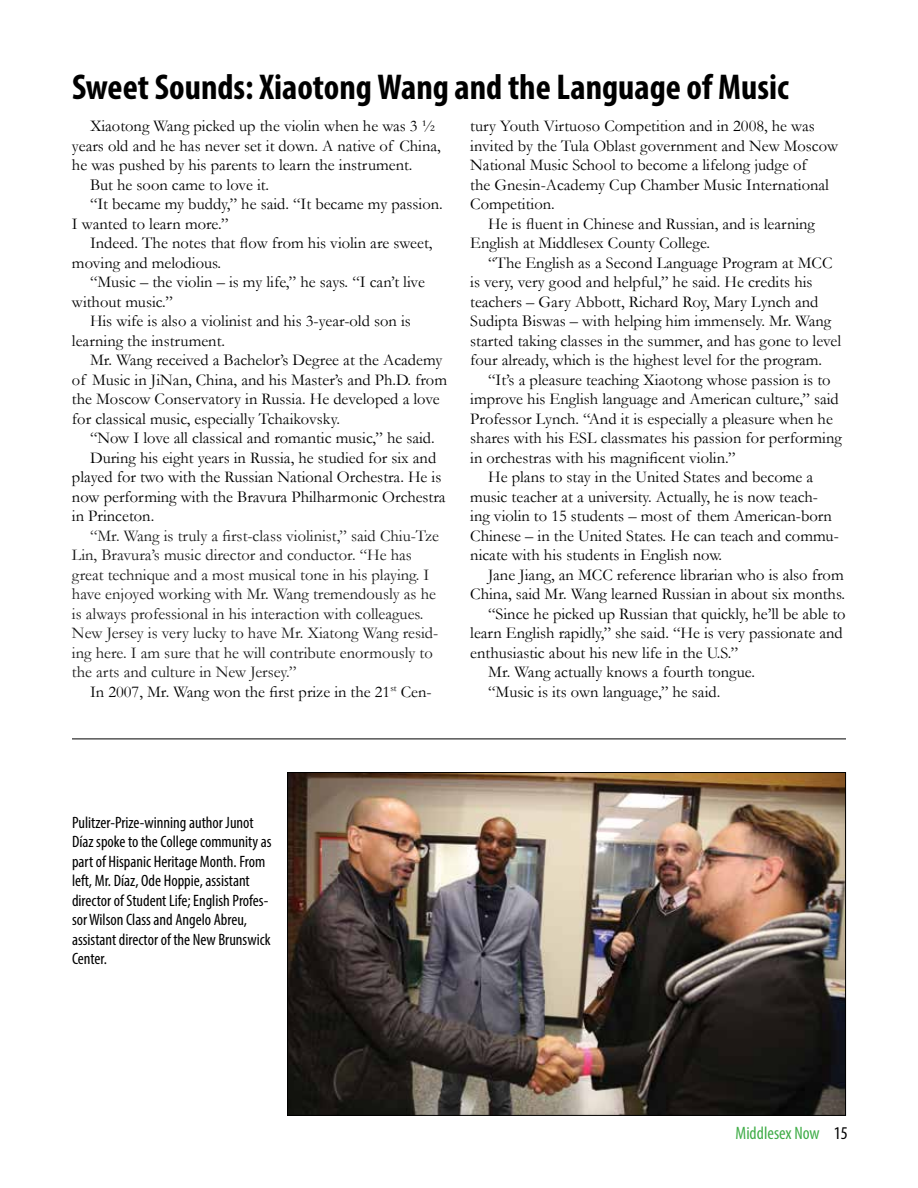
<style>
.page{position:relative;width:918px;height:1188px;background:#fff}
.page>*{position:absolute;margin:0;border:0;box-sizing:border-box;transform-origin:0 0}
.t1{font:700 condensed 36px "Myriad Pro";color:#000}
.t2{font:condensed 18px "Myriad Pro";color:#41ad49}
.t3{font:16.5px/19.5px "Garamond";color:#000}
.t4{font:16.5px/19.5px "Garamond";color:#191919}
.t5{font:condensed 16.5px/19.5px "Myriad Pro";color:#000}
.s1{color:#000}
</style>
<div class="page">
<hr style="left:72px;top:739px;width:774px;height:1px;background:#000">
<img style="left:289px;top:774px;width:555px;height:340px">
<h1 class="t1" style="left:72px;top:65px;width:718px">Sweet Sounds: Xiaotong Wang and the Language of Music</h1>
<p class="t3" style="left:90px;top:116px;width:347px">Xiaotong Wang picked up the violin when he was 3 ½</p>
<p class="t3" style="left:72px;top:136px;width:370px">years old and he has never set it down. A native of China,</p>
<p class="t3" style="left:72px;top:155px;width:342px">he was pushed by his parents to learn the instrument.</p>
<p class="t3" style="left:90px;top:175px;width:181px">But he soon came to love it.</p>
<p class="t3" style="left:90px;top:194px;width:354px">“It became my buddy,” he said. “It became my passion.</p>
<p class="t3" style="left:72px;top:214px;width:158px">I wanted to learn more.”</p>
<p class="t3" style="left:90px;top:233px;width:344px">Indeed. The notes that flow from his violin are sweet,</p>
<p class="t3" style="left:72px;top:253px;width:151px">moving and melodious.</p>
<p class="t3" style="left:90px;top:272px;width:336px">“Music – the violin – is my life,” he says. “I can’t live</p>
<p class="t3" style="left:72px;top:292px;width:102px">without music.”</p>
<p class="t3" style="left:90px;top:311px;width:322px">His wife is also a violinist and his 3-year-old son is</p>
<p class="t3" style="left:72px;top:331px;width:155px">learning the instrument.</p>
<p class="t3" style="left:90px;top:350px;width:354px">Mr. Wang received a Bachelor’s Degree at the Academy</p>
<p class="t3" style="left:72px;top:370px;width:377px">of Music in JiNan, China, and his Master’s and Ph.D. from</p>
<p class="t3" style="left:72px;top:389px;width:369px">the Moscow Conservatory in Russia. He developed a love</p>
<p class="t3" style="left:72px;top:409px;width:269px">for classical music, especially Tchaikovsky.</p>
<p class="t3" style="left:90px;top:428px;width:346px">“Now I love all classical and romantic music,” he said.</p>
<p class="t3" style="left:90px;top:448px;width:348px">During his eight years in Russia, he studied for six and</p>
<p class="t3" style="left:72px;top:467px;width:371px">played for two with the Russian National Orchestra. He is</p>
<p class="t3" style="left:72px;top:487px;width:375px">now performing with the Bravura Philharmonic Orchestra</p>
<p class="t3" style="left:72px;top:506px;width:84px">in Princeton.</p>
<p class="t4" style="left:72px;top:526px;width:368px;text-indent:18px">“Mr. Wang is truly a first-class violinist,” said Chiu-Tze Lin, Bravura’s music director and conductor. “He has great technique and a most musical tone in his playing. I have enjoyed working with Mr. Wang tremendously as he is always professional in his interaction with colleagues.<br>New Jersey is very lucky to have Mr. Xiatong Wang resid&shy;ing here. I am sure that he will contribute enormously to the arts and culture in New Jersey.”</p>
<p class="t3" style="left:90px;top:682px;width:343px">In 2007, Mr. Wang won the first prize in the 21<sup>st</sup> Cen-</p>
<p class="t3" style="left:470px;top:116px;width:369px">tury Youth Virtuoso Competition and in 2008, he was invited by the Tula Oblast government and New Moscow National Music School to become a lifelong judge of<br>the Gnesin-Academy Cup Chamber Music International Competition.</p>
<p class="t3" style="left:470px;top:214px;width:346px;text-indent:18px">He is fluent in Chinese and Russian, and is learning<br>English at Middlesex County College.</p>
<p class="t3" style="left:470px;top:253px;width:373px;text-indent:18px">“The English as a Second Language Program at MCC is very, very good and helpful,” he said. He credits his teachers – Gary Abbott, Richard Roy, Mary Lynch and Sudipta Biswas – with helping him immensely. Mr. Wang started taking classes in the summer, and has gone to level four already, which is the highest level for the program.</p>
<p class="t3" style="left:488px;top:370px;width:344px">“It’s a pleasure teaching Xiaotong whose passion is to</p>
<p class="t3" style="left:470px;top:389px;width:370px">improve his English language and American culture,” said</p>
<p class="t3" style="left:470px;top:409px;width:364px">Professor Lynch. “And it is especially a pleasure when he</p>
<p class="t3" style="left:470px;top:428px;width:373px">shares with his ESL classmates his passion for performing</p>
<p class="t3" style="left:470px;top:448px;width:267px">in orchestras with his magnificent violin.”</p>
<p class="t3" style="left:488px;top:467px;width:326px">He plans to stay in the United States and become a</p>
<p class="t3" style="left:470px;top:487px;width:349px">music teacher at a university. Actually, he is now teach-</p>
<p class="t3" style="left:470px;top:506px;width:363px">ing violin to 15 students – most of them American-born</p>
<p class="t3" style="left:470px;top:526px;width:370px">Chinese – in the United States. He can teach and commu-</p>
<p class="t3" style="left:470px;top:545px;width:253px">nicate with his students in English now.</p>
<p class="t3" style="left:488px;top:565px;width:357px">Jane Jiang, an MCC reference librarian who is also from</p>
<p class="t3" style="left:470px;top:584px;width:376px">China, said Mr. Wang learned Russian in about six months.</p>
<p class="t3" style="left:488px;top:604px;width:359px">“Since he picked up Russian that quickly, he’ll be able to</p>
<p class="t3" style="left:470px;top:623px;width:374px">learn English rapidly,” she said. “He is very passionate and</p>
<p class="t3" style="left:470px;top:643px;width:269px">enthusiastic about his new life in the U.S.”</p>
<p class="t3" style="left:488px;top:662px;width:268px">Mr. Wang actually knows a fourth tongue.</p>
<p class="t3" style="left:488px;top:682px;width:234px">“Music is its own language,” he said.</p>
<p class="t5" style="left:72px;top:812px;width:201px">Pulitzer-Prize-winning author Junot Díaz spoke to the College community as part of Hispanic Heritage Month. From left, Mr. Díaz, Ode Hoppie, assistant director of Student Life; English Profes&shy;sor Wilson Class and Angelo Abreu, assistant director of the New Brunswick Center.</p>
<p class="t2" style="left:736px;top:1122px;width:114px">Middlesex Now <span class="s1">15</span></p>
</div>
